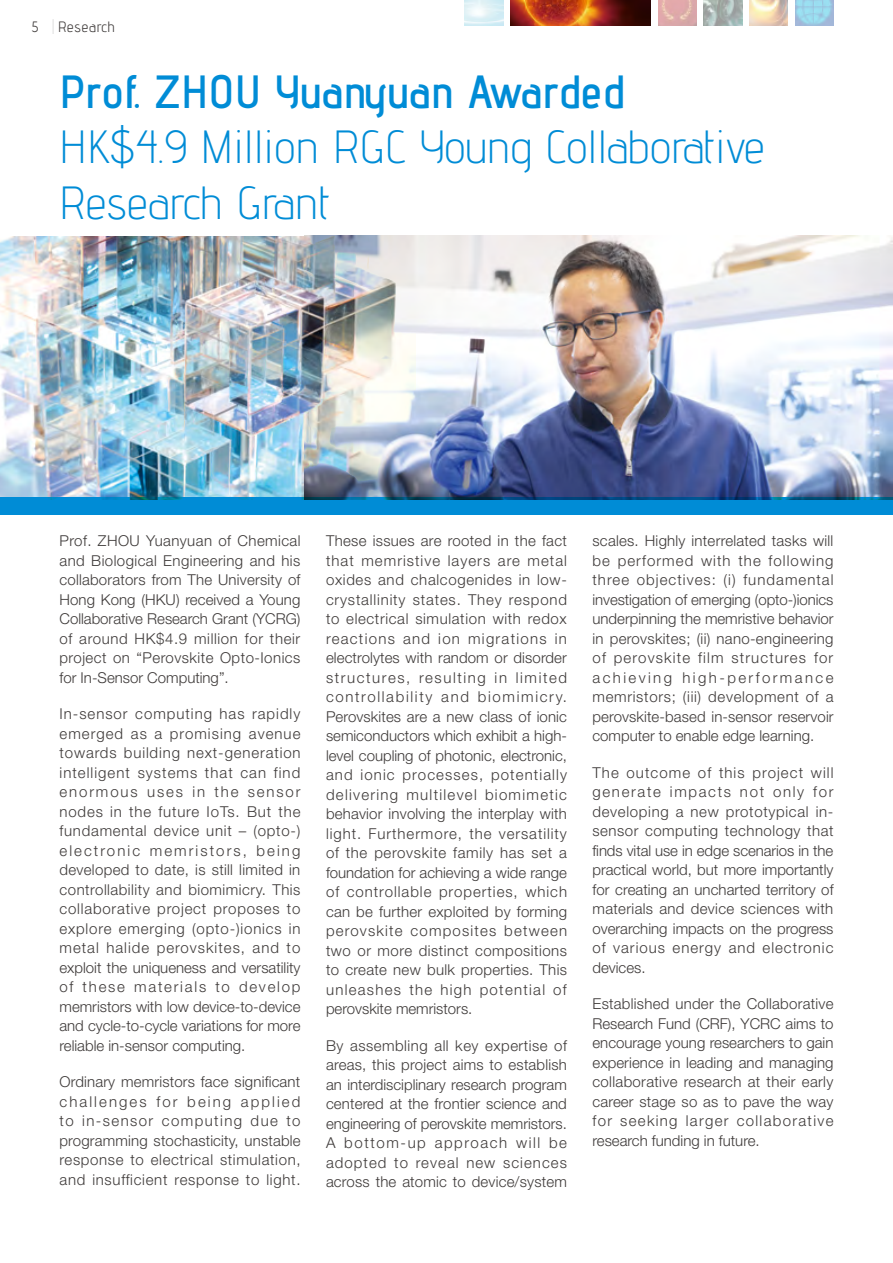
<style>
.page{position:relative;width:893px;height:1263px;background:#fff}
.page>*{position:absolute;margin:0;border:0;box-sizing:border-box;transform-origin:0 0}
.t1{font:300 46.5px/55.5px "Advent Pro";letter-spacing:.01em;color:#008cd6}
.t2{font:600 46.5px "Advent Pro";letter-spacing:.01em;color:#008cd6}
.t3{font:300 15px/19.5px "Helvetica Neue LT Std";letter-spacing:.015em;color:#3e3a39;text-align:justify}
.t4{font:15px "Advent Pro";letter-spacing:.05em;color:#3e3a39}
</style>
<div class="page">
<img style="left:0;top:236px;width:304px;height:261px">
<img style="left:304px;top:236px;width:589px;height:261px">
<img style="left:510px;top:0;width:141px;height:26px">
<img style="left:658px;top:0;width:38px;height:26px">
<img style="left:704px;top:0;width:38px;height:26px">
<img style="left:749px;top:0;width:39px;height:26px">
<div style="left:0;top:497px;width:893px;height:17px;background:#008cd6"></div>
<svg style="left:53px;top:19px;width:1px;height:15px"></svg>
<p class="t4" style="left:32px;top:17px;width:8px">5</p>
<p class="t4" style="left:58px;top:17px;width:58px">Research</p>
<h1 class="t2" style="left:60px;top:63px;width:567px">Prof. ZHOU Yuanyuan Awarded</h1>
<h1 class="t1" style="left:60px;top:118px;width:707px">HK$4.9 Million RGC Young Collaborative<br>Research Grant</h1>
<p class="t3" style="left:60px;top:531px;width:243px">Prof. ZHOU Yuanyuan of Chemical and Biological Engineering and his collaborators from The University of Hong Kong (HKU) received a Young Collaborative Research Grant (YCRG) of around HK$4.9 million for their project on “Perovskite Opto-Ionics for In-Sensor Computing”.</p>
<p class="t3" style="left:60px;top:704px;width:243px">In-sensor computing has rapidly emerged as a promising avenue towards building next-generation intelligent systems that can find enormous uses in the sensor nodes in the future IoTs. But the fundamental device unit – (opto-) electronic memristors, being developed to date, is still limited in controllability and biomimicry. This collaborative project proposes to explore emerging (opto-)ionics in metal halide perovskites, and to exploit the uniqueness and versatility of these materials to develop memristors with low device-to-device and cycle-to-cycle variations for more reliable in-sensor computing.</p>
<p class="t3" style="left:60px;top:1072px;width:243px">Ordinary memristors face significant challenges for being applied to in-sensor computing due to programming stochasticity, unstable response to electrical stimulation, and insufficient response to light.</p>
<p class="t3" style="left:326px;top:531px;width:243px">These issues are rooted in the fact that memristive layers are metal oxides and chalcogenides in low&shy;crystallinity states. They respond to electrical simulation with redox reactions and ion migrations in electrolytes with random or disorder structures, resulting in limited controllability and biomimicry.<br>Perovskites are a new class of ionic semiconductors which exhibit a high&shy;level coupling of photonic, electronic, and ionic processes, potentially delivering multilevel biomimetic behavior involving the interplay with light. Furthermore, the versatility of the perovskite family has set a foundation for achieving a wide range of controllable properties, which can be further exploited by forming perovskite composites between two or more distinct compositions to create new bulk properties. This unleashes the high potential of perovskite memristors.</p>
<p class="t3" style="left:326px;top:1035px;width:243px">By assembling all key expertise of areas, this project aims to establish an interdisciplinary research program centered at the frontier science and engineering of perovskite memristors.<br>A bottom-up approach will be adopted to reveal new sciences across the atomic to device/system</p>
<p class="t3" style="left:592px;top:531px;width:243px">scales. Highly interrelated tasks will be performed with the following three objectives: (i) fundamental investigation of emerging (opto-)ionics underpinning the memristive behavior in perovskites; (ii) nano-engineering of perovskite film structures for achieving high-performance memristors; (iii) development of a perovskite-based in-sensor reservoir computer to enable edge learning.</p>
<p class="t3" style="left:592px;top:762px;width:243px">The outcome of this project will generate impacts not only for developing a new prototypical in&shy;sensor computing technology that finds vital use in edge scenarios in the practical world, but more importantly for creating an uncharted territory of materials and device sciences with overarching impacts on the progress of various energy and electronic devices.</p>
<p class="t3" style="left:592px;top:994px;width:243px">Established under the Collaborative Research Fund (CRF), YCRC aims to encourage young researchers to gain experience in leading and managing collaborative research at their early career stage so as to pave the way for seeking larger collaborative research funding in future.</p>
</div>
